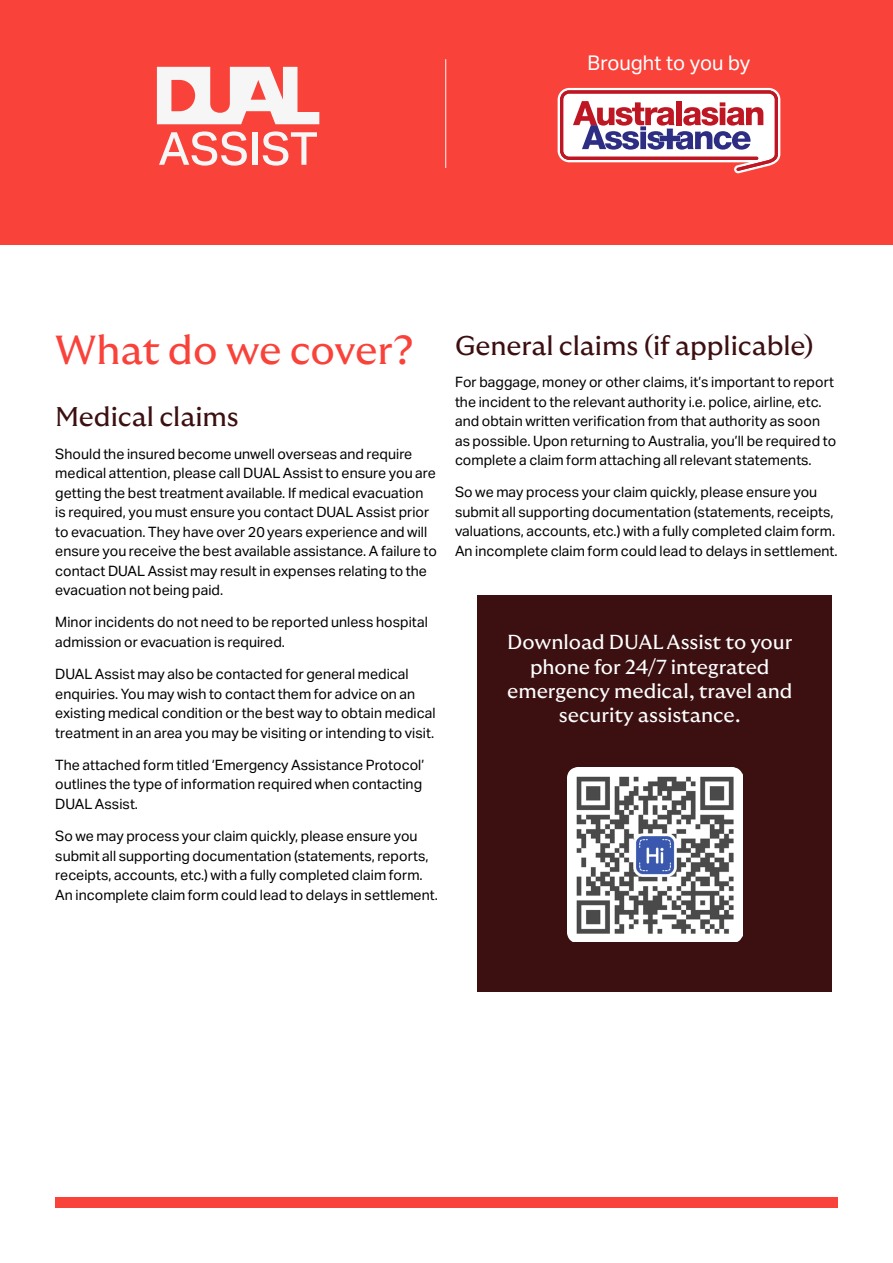
<style>
.page{position:relative;width:893px;height:1263px;background:#fff}
.page>*{position:absolute;margin:0;border:0;box-sizing:border-box;transform-origin:0 0}
.t1{font:40.5px "GT Ultra Median";letter-spacing:-.005em;color:#f9423a}
.t2{font:27px "GT Ultra Median";color:#3c0f11}
.t3{font:20.25px/24.3px "GT Ultra Median";color:#fff;text-align:center}
.t4{font:20.25px "Aktiv Grotesk";color:#fff}
.t5{font:14.25px/19.5px "Aktiv Grotesk";color:#000}
</style>
<div class="page">
<div style="left:0;top:0;width:893px;height:244px;background:#f9423a"></div>
<div style="left:55px;top:1197px;width:783px;height:11px;background:#f9423a"></div>
<svg style="left:159px;top:131px;width:88px;height:35px"></svg>
<div style="left:252px;top:132px;width:6px;height:33px;background:#f6f6f6"></div>
<svg style="left:263px;top:131px;width:54px;height:35px"></svg>
<svg style="left:157px;top:67px;width:162px;height:57px"></svg>
<svg style="left:558px;top:88px;width:222px;height:85px;background:#d79ba6"></svg>
<hr style="left:445px;top:59px;width:1px;height:109px;background:#f6f6f6">
<div style="left:477px;top:595px;width:355px;height:397px;background:#3c0f11"></div>
<img style="left:568px;top:767px;width:174px;height:174px">
<h3 class="t4" style="left:588px;top:51px;width:164px">Brought to you by</h3>
<h1 class="t1" style="left:55px;top:328px;width:360px">What do we cover?</h1>
<h2 class="t2" style="left:55px;top:402px;width:185px">Medical claims</h2>
<p class="t5" style="left:55px;top:444px;width:383px">Should the insured become unwell overseas and require medical attention, please call DUAL Assist to ensure you are getting the best treatment available. If medical evacuation is required, you must ensure you contact DUAL Assist prior to evacuation. They have over 20 years experience and will ensure you receive the best available assistance. A failure to contact DUAL Assist may result in expenses relating to the evacuation not being paid.</p>
<p class="t5" style="left:55px;top:613px;width:374px">Minor incidents do not need to be reported unless hospital admission or evacuation is required.</p>
<p class="t5" style="left:55px;top:664px;width:382px">DUAL Assist may also be contacted for general medical enquiries. You may wish to contact them for advice on an existing medical condition or the best way to obtain medical treatment in an area you may be visiting or intending to visit.</p>
<p class="t5" style="left:55px;top:755px;width:371px">The attached form titled ‘Emergency Assistance Protocol’ outlines the type of information required when contacting<br>DUAL Assist.</p>
<p class="t5" style="left:55px;top:826px;width:384px">So we may process your claim quickly, please ensure you submit all supporting documentation (statements, reports, receipts, accounts, etc.) with a fully completed claim form.<br>An incomplete claim form could lead to delays in settlement.</p>
<h2 class="t2" style="left:455px;top:331px;width:360px">General claims (if applicable)</h2>
<p class="t5" style="left:455px;top:372px;width:383px">For baggage, money or other claims, it’s important to report the incident to the relevant authority i.e. police, airline, etc. and obtain written verification from that authority as soon as possible. Upon returning to Australia, you’ll be required to complete a claim form attaching all relevant statements.</p>
<p class="t5" style="left:455px;top:483px;width:384px">So we may process your claim quickly, please ensure you submit all supporting documentation (statements, receipts, valuations, accounts, etc.) with a fully completed claim form.<br>An incomplete claim form could lead to delays in settlement.</p>
<h3 class="t3" style="left:507px;top:630px;width:287px">Download DUAL Assist to your phone for 24/7 integrated emergency medical, travel and security assistance.</h3>
</div>
